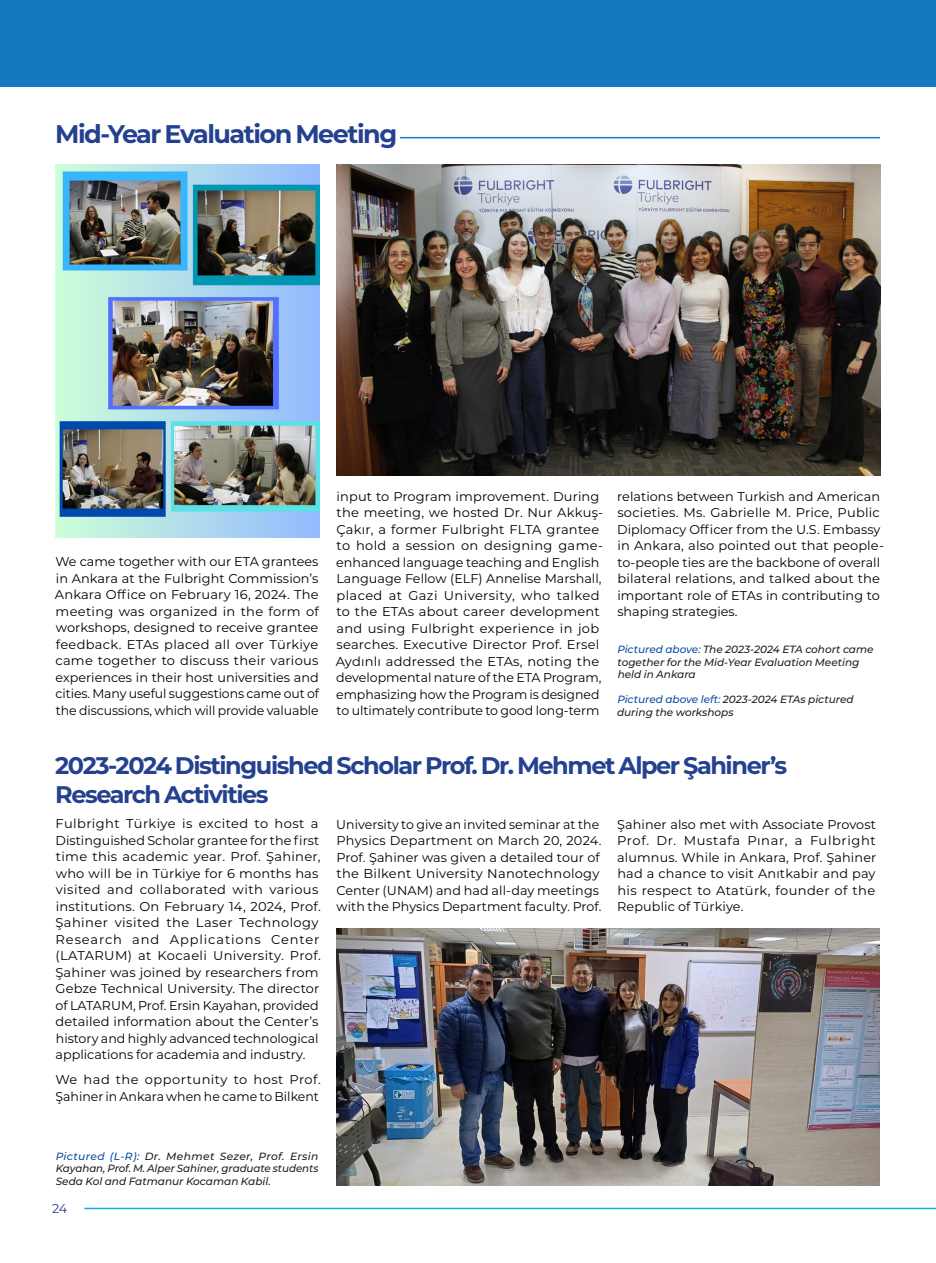
<style>
.page{position:relative;width:936px;height:1263px;background:#fff}
.page>*{position:absolute;margin:0;border:0;box-sizing:border-box;transform-origin:0 0}
.t1{font:700 25.5px "Montserrat";letter-spacing:-.06em;color:#24418f}
.t2{font:700 24px/28.8px "Montserrat";letter-spacing:-.06em;color:#24418f}
.t3{font:12.75px/16.5px "Montserrat";letter-spacing:.01em;color:#000}
.t4{font:12.75px "Montserrat";color:#253f8e}
.t5{font:italic 500 10.5px/12.6px "Montserrat";color:#231f20}
.s1{color:#0b4fa3}
</style>
<div class="page">
<hr style="left:84px;top:1208px;width:851px;height:1px;background:#0cabe1">
<div style="left:0;top:0;width:935px;height:86px;background:#1579bf"></div>
<img style="left:336px;top:164px;width:544px;height:311px">
<img style="left:55px;top:164px;width:264px;height:373px">
<img style="left:336px;top:928px;width:543px;height:257px">
<hr style="left:400px;top:137px;width:480px;height:1px;background:#1779bf">
<p class="t1" style="left:55px;top:115px;width:343px">Mid-Year Evaluation Meeting</p>
<p class="t3" style="left:55px;top:553px;width:266px;text-align:justify">We came together with our ETA grantees in Ankara at the Fulbright Commission’s Ankara Office on February 16, 2024. The meeting was organized in the form of workshops, designed to receive grantee feedback. ETAs placed all over Türkiye came together to discuss their various experiences in their host universities and cities. Many useful suggestions came out of the discussions, which will provide valuable</p>
<p class="t3" style="left:336px;top:488px;width:269px">input to Program improvement. During the meeting, we hosted Dr. Nur Akkuş-Çakır, a former Fulbright FLTA grantee to hold a session on designing game&shy;enhanced language teaching and English Language Fellow (ELF) Annelise Marshall, placed at Gazi University, who talked to the ETAs about career development and using Fulbright experience in job searches. Executive Director Prof. Ersel Aydınlı addressed the ETAs, noting the developmental nature of the ETA Program, emphasizing how the Program is designed to ultimately contribute to good long-term</p>
<p class="t3" style="left:617px;top:488px;width:268px">relations between Turkish and American societies. Ms. Gabrielle M. Price, Public Diplomacy Officer from the U.S. Embassy in Ankara, also pointed out that people&shy;to-people ties are the backbone of overall bilateral relations, and talked about the important role of ETAs in contributing to shaping strategies.</p>
<p class="t5" style="left:617px;top:642px;width:258px"><span class="s1">Pictured above:</span> The 2023-2024 ETA cohort came together for the Mid-Year Evaluation Meeting held in Ankara</p>
<p class="t5" style="left:617px;top:692px;width:238px"><span class="s1">Pictured above left:</span> 2023-2024 ETAs pictured during the workshops</p>
<p class="t2" style="left:55px;top:750px;width:733px">2023-2024 Distinguished Scholar Prof. Dr. Mehmet Alper Şahiner’s<br>Research Activities</p>
<p class="t3" style="left:55px;top:815px;width:267px">Fulbright Türkiye is excited to host a Distinguished Scholar grantee for the first time this academic year. Prof. Şahiner, who will be in Türkiye for 6 months has visited and collaborated with various institutions. On February 14, 2024, Prof.<br>Şahiner visited the Laser Technology Research and Applications Center (LATARUM) at Kocaeli University. Prof.<br>Şahiner was joined by researchers from Gebze Technical University. The director of LATARUM, Prof. Ersin Kayahan, provided detailed information about the Center’s history and highly advanced technological applications for academia and industry.</p>
<p class="t3" style="left:55px;top:1071px;width:267px">We had the opportunity to host Prof.<br>Şahiner in Ankara when he came to Bilkent</p>
<p class="t3" style="left:336px;top:815px;width:267px">University to give an invited seminar at the Physics Department on March 20, 2024.<br>Prof. Şahiner was given a detailed tour of the Bilkent University Nanotechnology Center (UNAM) and had all-day meetings with the Physics Department faculty. Prof.</p>
<p class="t3" style="left:617px;top:815px;width:261px;text-align:justify">Şahiner also met with Associate Provost Prof. Dr. Mustafa Pınar, a Fulbright alumnus. While in Ankara, Prof. Şahiner had a chance to visit Anıtkabir and pay his respect to Atatürk, founder of the Republic of Türkiye.</p>
<p class="t5" style="left:56px;top:1149px;width:264px;text-align:justify"><span class="s1">Pictured (L-R):</span> Dr. Mehmet Sezer, Prof. Ersin Kayahan, Prof. M. Alper Sahiner, graduate students Seda Kol and Fatmanur Kocaman Kabil.</p>
<p class="t4" style="left:52px;top:1199px;width:17px">24</p>
</div>
